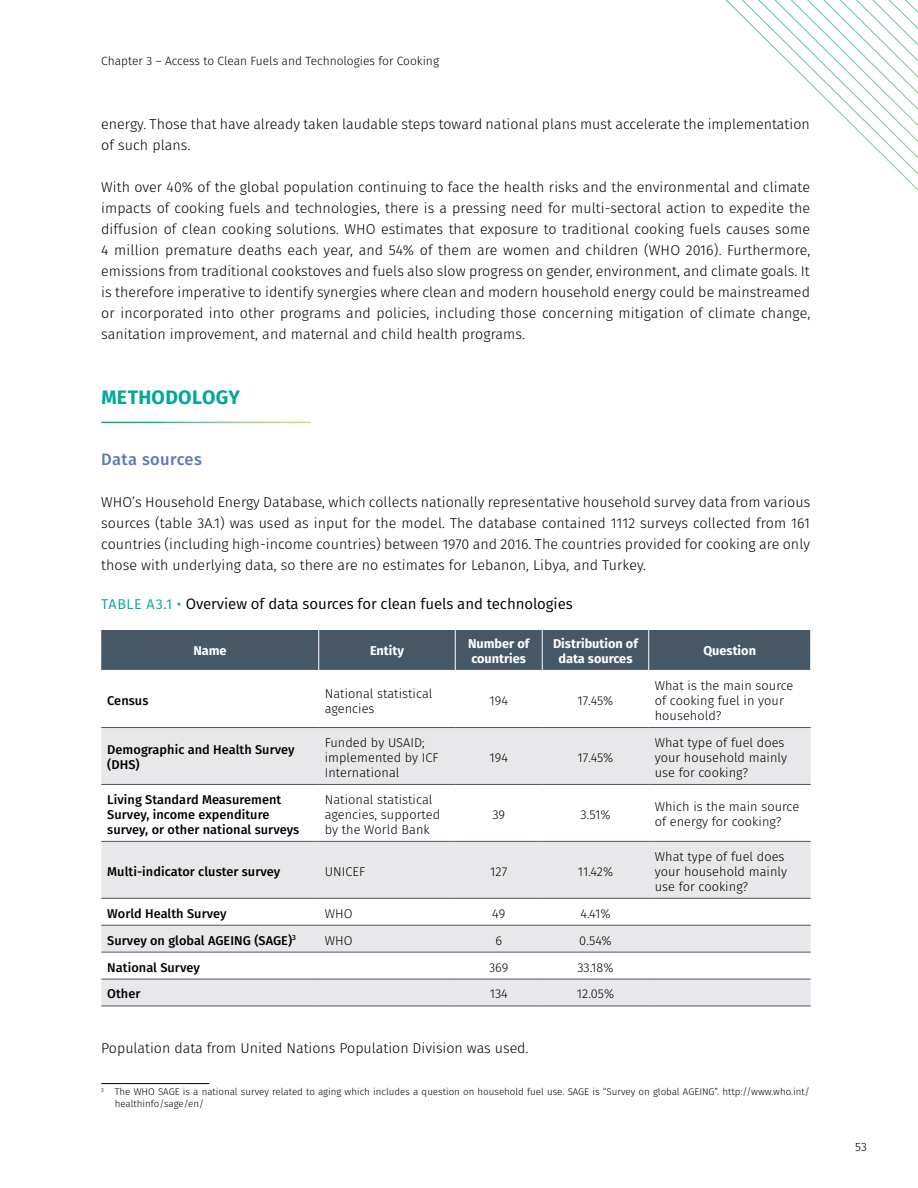
<style>
.page{position:relative;width:918px;height:1188px;background:#fff}
.page>*{position:absolute;margin:0;border:0;box-sizing:border-box;transform-origin:0 0}
.t1{font:700 19.5px "Fira Sans";letter-spacing:.015em;color:#00a997}
.t2{font:500 16.5px "Fira Sans";letter-spacing:.025em;color:#5c78bb}
.t3{font:15px "Fira Sans";letter-spacing:-.005em;color:#000}
.t4{font:300 14.25px/21px "Fira Sans";letter-spacing:.005em;color:#000;text-align:justify}
.t5{font:300 12.75px/15px "Fira Sans";letter-spacing:.005em;color:#000}
.t6{font:500 12.75px/15px "Fira Sans";letter-spacing:.005em;color:#000}
.t7{font:700 12.75px/15px "Fira Sans";color:#fff}
.t8{font:300 12px "Fira Sans";color:#000}
.t9{font:300 9.75px/11.7px "Fira Sans";color:#000}
.s1{font-size:14.25px;color:#00a997}
</style>
<div class="page">
<svg style="left:725px;top:0;width:193px;height:191px"></svg>
<hr style="left:101px;top:1083px;width:108px;height:1px;background:#000">
<div style="left:101px;top:630px;width:709px;height:40px;background:#465865"></div>
<svg style="left:101px;top:728px;width:710px;height:278px;fill:#e8e8ea"></svg>
<hr style="left:318px;top:630px;width:1px;height:40px;background:#fff">
<hr style="left:455px;top:630px;width:1px;height:40px;background:#fff">
<hr style="left:542px;top:630px;width:1px;height:40px;background:#fff">
<hr style="left:648px;top:630px;width:1px;height:40px;background:#fff">
<hr style="left:101px;top:727px;width:218px;height:1px;background:#465865">
<hr style="left:319px;top:727px;width:136px;height:1px;background:#465865">
<hr style="left:455px;top:727px;width:87px;height:1px;background:#465865">
<hr style="left:542px;top:727px;width:107px;height:1px;background:#465865">
<hr style="left:649px;top:727px;width:162px;height:1px;background:#465865">
<hr style="left:101px;top:784px;width:218px;height:1px;background:#465865">
<hr style="left:319px;top:784px;width:136px;height:1px;background:#465865">
<hr style="left:455px;top:784px;width:87px;height:1px;background:#465865">
<hr style="left:542px;top:784px;width:107px;height:1px;background:#465865">
<hr style="left:649px;top:784px;width:162px;height:1px;background:#465865">
<hr style="left:101px;top:841px;width:218px;height:1px;background:#465865">
<hr style="left:319px;top:841px;width:136px;height:1px;background:#465865">
<hr style="left:455px;top:841px;width:87px;height:1px;background:#465865">
<hr style="left:542px;top:841px;width:107px;height:1px;background:#465865">
<hr style="left:649px;top:841px;width:162px;height:1px;background:#465865">
<hr style="left:101px;top:898px;width:218px;height:1px;background:#465865">
<hr style="left:319px;top:898px;width:136px;height:1px;background:#465865">
<hr style="left:455px;top:898px;width:87px;height:1px;background:#465865">
<hr style="left:542px;top:898px;width:107px;height:1px;background:#465865">
<hr style="left:649px;top:898px;width:162px;height:1px;background:#465865">
<hr style="left:101px;top:925px;width:218px;height:1px;background:#465865">
<hr style="left:319px;top:925px;width:136px;height:1px;background:#465865">
<hr style="left:455px;top:925px;width:87px;height:1px;background:#465865">
<hr style="left:542px;top:925px;width:107px;height:1px;background:#465865">
<hr style="left:649px;top:925px;width:162px;height:1px;background:#465865">
<hr style="left:101px;top:952px;width:218px;height:1px;background:#465865">
<hr style="left:319px;top:952px;width:136px;height:1px;background:#465865">
<hr style="left:455px;top:952px;width:87px;height:1px;background:#465865">
<hr style="left:542px;top:952px;width:107px;height:1px;background:#465865">
<hr style="left:649px;top:952px;width:162px;height:1px;background:#465865">
<hr style="left:101px;top:979px;width:218px;height:1px;background:#465865">
<hr style="left:319px;top:979px;width:136px;height:1px;background:#465865">
<hr style="left:455px;top:979px;width:87px;height:1px;background:#465865">
<hr style="left:542px;top:979px;width:107px;height:1px;background:#465865">
<hr style="left:649px;top:979px;width:162px;height:1px;background:#465865">
<hr style="left:101px;top:1006px;width:218px;height:1px;background:#465865">
<hr style="left:319px;top:1006px;width:136px;height:1px;background:#465865">
<hr style="left:455px;top:1006px;width:87px;height:1px;background:#465865">
<hr style="left:542px;top:1006px;width:107px;height:1px;background:#465865">
<hr style="left:649px;top:1006px;width:162px;height:1px;background:#465865">
<p class="t8" style="left:101px;top:53px;width:339px">Chapter 3 – Access to Clean Fuels and Technologies for Cooking</p>
<p class="t4" style="left:101px;top:113px;width:710px">energy. Those that have already taken laudable steps toward national plans must accelerate the implementation of such plans.</p>
<p class="t4" style="left:101px;top:176px;width:711px">With over 40% of the global population continuing to face the health risks and the environmental and climate impacts of cooking fuels and technologies, there is a pressing need for multi-sectoral action to expedite the diffusion of clean cooking solutions. WHO estimates that exposure to traditional cooking fuels causes some 4 million premature deaths each year, and 54% of them are women and children (WHO 2016). Furthermore, emissions from traditional cookstoves and fuels also slow progress on gender, environment, and climate goals. It is therefore imperative to identify synergies where clean and modern household energy could be mainstreamed or incorporated into other programs and policies, including those concerning mitigation of climate change, sanitation improvement, and maternal and child health programs.</p>
<h1 class="t1" style="left:101px;top:380px;width:140px">METHODOLOGY</h1>
<p class="t2" style="left:101px;top:446px;width:102px">Data sources</p>
<p class="t4" style="left:101px;top:491px;width:711px">WHO’s Household Energy Database, which collects nationally representative household survey data from various sources (table 3A.1) was used as input for the model. The database contained 1112 surveys collected from 161 countries (including high-income countries) between 1970 and 2016. The countries provided for cooking are only those with underlying data, so there are no estimates for Lebanon, Libya, and Turkey.</p>
<p class="t3" style="left:101px;top:593px;width:473px"><span class="s1">TABLE A3.1 •</span> Overview of data sources for clean fuels and technologies</p>
<p class="t7" style="left:193px;top:643px;width:35px">Name</p>
<p class="t7" style="left:370px;top:643px;width:35px">Entity</p>
<p class="t7" style="left:468px;top:635px;width:63px">Number of countries</p>
<p class="t7" style="left:553px;top:635px;width:86px;text-align:center">Distribution of data sources</p>
<p class="t7" style="left:703px;top:643px;width:54px">Question</p>
<p class="t6" style="left:107px;top:692px;width:43px">Census</p>
<p class="t5" style="left:325px;top:686px;width:109px">National statistical agencies</p>
<p class="t5" style="left:489px;top:693px;width:20px">194</p>
<p class="t5" style="left:578px;top:693px;width:37px">17.45%</p>
<p class="t5" style="left:655px;top:678px;width:140px">What is the main source of cooking fuel in your household?</p>
<p class="t6" style="left:107px;top:742px;width:189px">Demographic and Health Survey (DHS)</p>
<p class="t5" style="left:325px;top:735px;width:116px">Funded by USAID; implemented by ICF<br>International</p>
<p class="t6" style="left:107px;top:791px;width:193px">Living Standard Measurement<br>Survey, income expenditure survey, or other national surveys</p>
<p class="t5" style="left:325px;top:792px;width:117px">National statistical agencies, supported by the World Bank</p>
<p class="t5" style="left:490px;top:750px;width:20px">194</p>
<p class="t5" style="left:578px;top:750px;width:37px">17.45%</p>
<p class="t5" style="left:655px;top:735px;width:134px">What type of fuel does your household mainly use for cooking?</p>
<p class="t5" style="left:492px;top:807px;width:14px">39</p>
<p class="t5" style="left:580px;top:807px;width:32px">3.51%</p>
<p class="t5" style="left:655px;top:799px;width:146px">Which is the main source of energy for cooking?</p>
<p class="t6" style="left:107px;top:863px;width:175px">Multi-indicator cluster survey</p>
<p class="t5" style="left:325px;top:864px;width:42px">UNICEF</p>
<p class="t5" style="left:490px;top:864px;width:18px">127</p>
<p class="t5" style="left:578px;top:864px;width:37px">11.42%</p>
<p class="t6" style="left:107px;top:905px;width:121px">World Health Survey</p>
<p class="t5" style="left:325px;top:906px;width:29px">WHO</p>
<p class="t5" style="left:492px;top:906px;width:15px">49</p>
<p class="t5" style="left:580px;top:906px;width:32px">4.41%</p>
<p class="t6" style="left:107px;top:932px;width:190px">Survey on global AGEING (SAGE)<sup>3</sup></p>
<p class="t5" style="left:325px;top:933px;width:29px">WHO</p>
<p class="t5" style="left:495px;top:933px;width:8px">6</p>
<p class="t5" style="left:579px;top:933px;width:34px">0.54%</p>
<p class="t6" style="left:107px;top:959px;width:94px">National Survey</p>
<p class="t5" style="left:489px;top:960px;width:21px">369</p>
<p class="t5" style="left:577px;top:960px;width:38px">33.18%</p>
<p class="t6" style="left:107px;top:986px;width:35px">Other</p>
<p class="t5" style="left:490px;top:986px;width:20px">134</p>
<p class="t5" style="left:577px;top:986px;width:39px">12.05%</p>
<p class="t4" style="left:101px;top:1037px;width:437px">Population data from United Nations Population Division was used. <sup>3</sup></p>
<p class="t5" style="left:655px;top:849px;width:134px">What type of fuel does your household mainly use for cooking?</p>
<p class="t9" style="left:115px;top:1086px;width:697px;text-indent:-14px"><sup>3</sup> The WHO SAGE is a national survey related to aging which includes a question on household fuel use. SAGE is “Survey on global AGEING”. http://www.who.int/ healthinfo/sage/en/</p>
<p class="t8" style="left:855px;top:1138px;width:13px">53</p>
</div>
